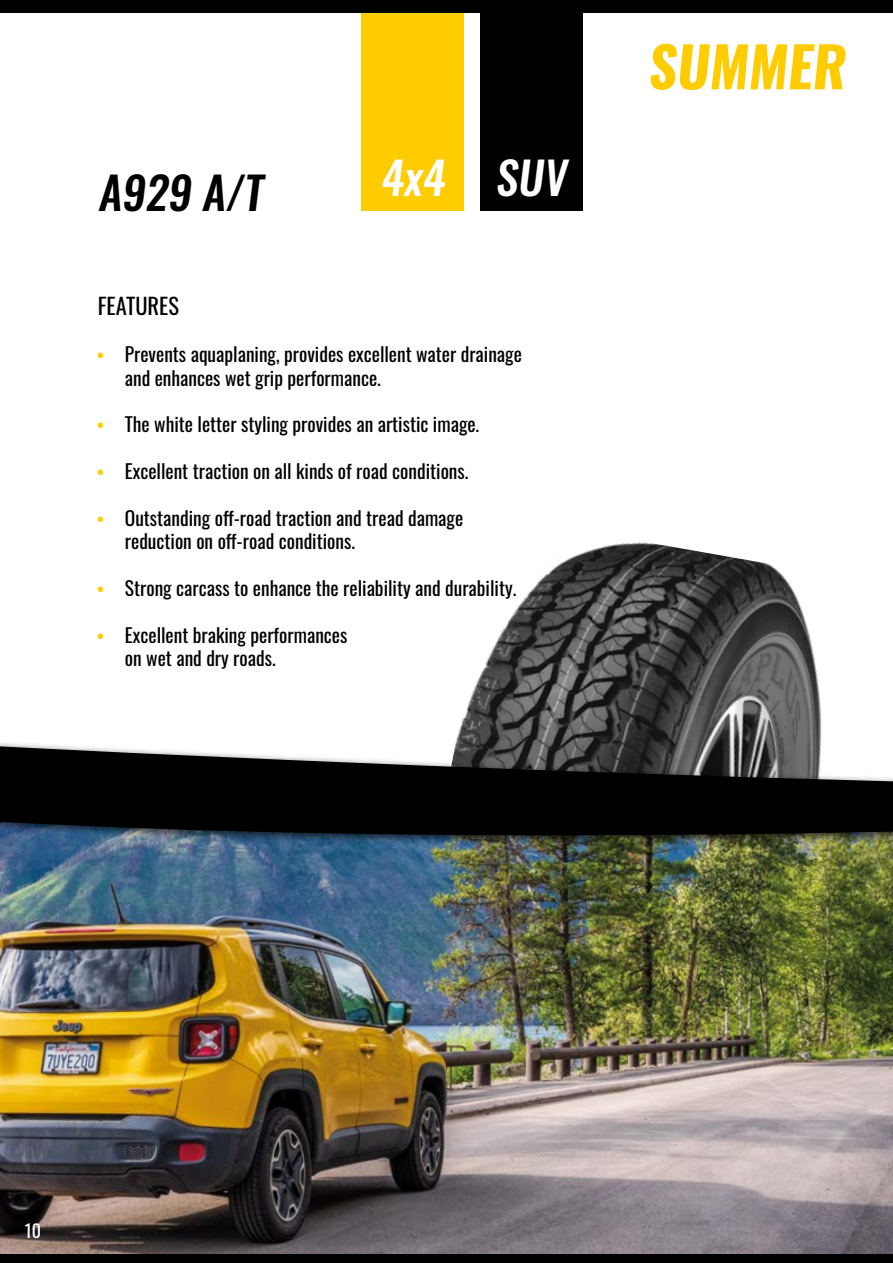
<style>
.page{position:relative;width:893px;height:1263px;background:#fff}
.page>*{position:absolute;margin:0;border:0;box-sizing:border-box;transform-origin:0 0}
.t1{font:700 55.5px "Oswald";color:#fc0}
.t2{font:500 45px "Oswald";color:#000}
.t3{font:500 45px "Oswald";color:#fff}
.t4{font:22.5px "Oswald";color:#000}
.t5{font:19.5px/23.4px "Oswald";color:#000}
.t6{font:18px "Oswald";color:#fff}
.s1{font-family:"Britannic";font-weight:700;color:#fc0}
</style>
<div class="page">
<img style="left:456px;top:542px;width:366px;height:198px">
<img style="left:0;top:872px;width:892px;height:382px">
<img style="left:892px;top:872px;width:1px;height:382px">
<div style="left:0;top:1254px;width:893px;height:9px;background:#000"></div>
<div style="left:0;top:740px;width:893px;height:107px;background:#000;opacity:.75"></div>
<img style="left:0;top:746px;width:893px;height:126px">
<div style="left:361px;top:13px;width:102px;height:198px;background:#fc0"></div>
<div style="left:480px;top:0;width:103px;height:211px;background:#000"></div>
<div style="left:0;top:0;width:893px;height:13px;background:#000"></div>
<h2 class="t2" style="left:98px;top:169px;width:175px">A929 A/T</h2>
<h2 class="t3" style="left:380px;top:154px;width:196px">4x4 SUV</h2>
<p class="t4" style="left:98px;top:286px;width:83px">FEATURES</p>
<p class="t5" style="left:125px;top:341px;width:399px;text-indent:-27px"><span class="s1">•</span> Prevents aquaplaning, provides excellent water drainage and enhances wet grip performance.</p>
<p class="t5" style="left:98px;top:411px;width:383px"><span class="s1">•</span> The white letter styling provides an artistic image.</p>
<p class="t5" style="left:98px;top:458px;width:372px"><span class="s1">•</span> Excellent traction on all kinds of road conditions.</p>
<p class="t5" style="left:125px;top:504px;width:340px;text-indent:-27px"><span class="s1">•</span> Outstanding off-road traction and tread damage reduction on off-road conditions.</p>
<p class="t5" style="left:98px;top:575px;width:420px"><span class="s1">•</span> Strong carcass to enhance the reliability and durability.</p>
<p class="t5" style="left:125px;top:621px;width:224px;text-indent:-27px"><span class="s1">•</span> Excellent braking performances on wet and dry roads.</p>
<h1 class="t1" style="left:647px;top:38px;width:209px">SUMMER</h1>
<p class="t6" style="left:18px;top:1217px;width:24px">1010</p>
</div>
